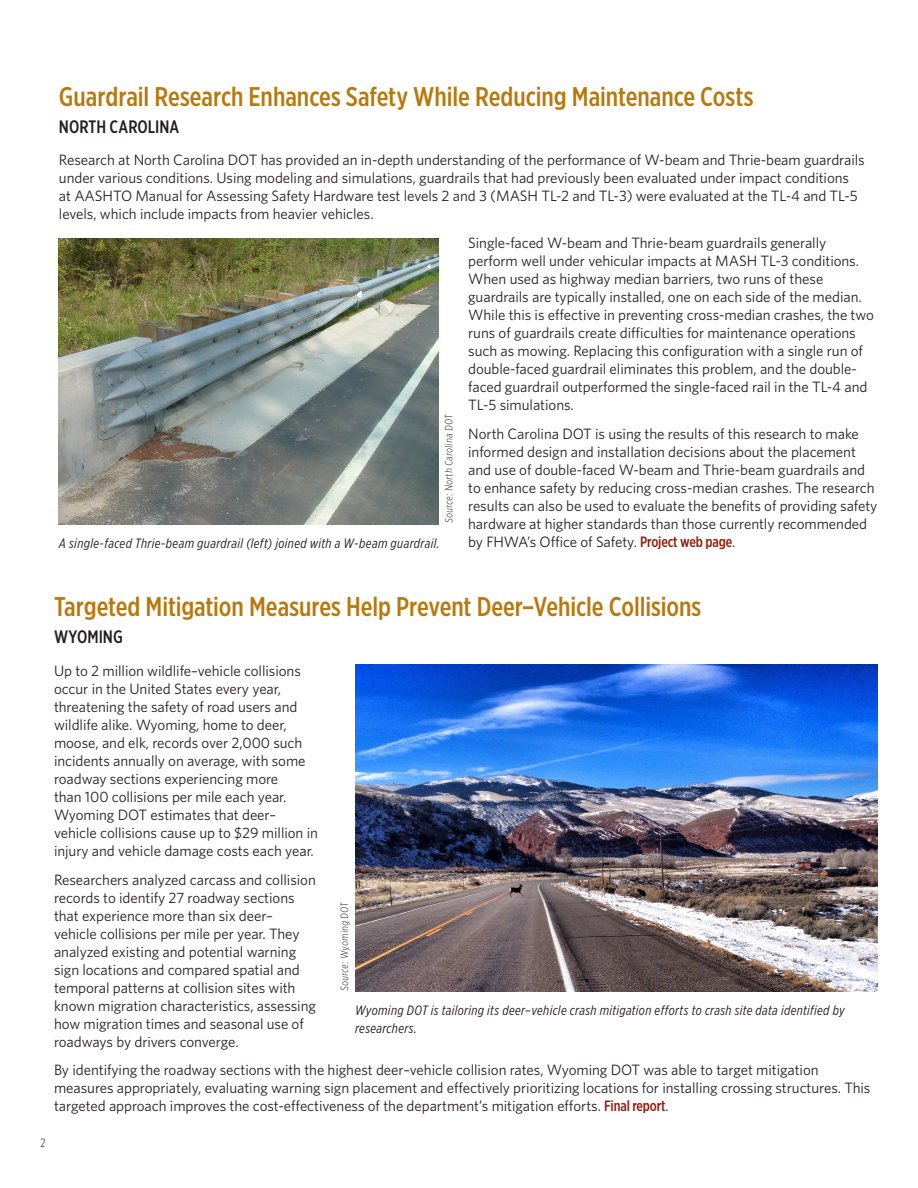
<style>
.page{position:relative;width:918px;height:1188px;background:#fff}
.page>*{position:absolute;margin:0;border:0;box-sizing:border-box;transform-origin:0 0}
.ProjectTitle{font:500 27px "Gotham X Narrow";color:#b8780c}
.ProjectTitle-2{font:500 18px "Gotham X Narrow";color:#231f20}
.Project_Body{font:15px/18px "Whitney";letter-spacing:-.005em;color:#231f20}
.t1{font:italic 13.5px/18px "Gotham X Narrow";letter-spacing:.025em;color:#231f20}
.t2{font:300 12px "Gotham X Narrow";color:#231f20}
.IntroParagraph_-_dro{font:300 10.5px "Gotham X Narrow";color:#231f20}
.s1{font-family:"Gotham X Narrow";font-weight:500;color:#941b09}
</style>
<div class="page">
<img style="left:355px;top:664px;width:523px;height:327px">
<img style="left:59px;top:239px;width:379px;height:286px">
<p class="ProjectTitle" style="left:59px;top:80px;width:696px">Guardrail Research Enhances Safety While Reducing Maintenance Costs</p>
<p class="ProjectTitle-2" style="left:59px;top:116px;width:122px">NORTH CAROLINA</p>
<p class="Project_Body" style="left:59px;top:151px;width:807px">Research at North Carolina DOT has provided an in-depth understanding of the performance of W-beam and Thrie-beam guardrails under various conditions. Using modeling and simulations, guardrails that had previously been evaluated under impact conditions at AASHTO Manual for Assessing Safety Hardware test levels 2 and 3 (MASH TL-2 and TL-3) were evaluated at the TL-4 and TL-5 levels, which include impacts from heavier vehicles.</p>
<p class="Project_Body" style="left:468px;top:234px;width:407px">Single-faced W-beam and Thrie-beam guardrails generally perform well under vehicular impacts at MASH TL-3 conditions.<br>When used as highway median barriers, two runs of these guardrails are typically installed, one on each side of the median.<br>While this is effective in preventing cross-median crashes, the two runs of guardrails create difficulties for maintenance operations such as mowing. Replacing this configuration with a single run of double-faced guardrail eliminates this problem, and the double&shy;faced guardrail outperformed the single-faced rail in the TL-4 and TL-5 simulations.</p>
<p class="Project_Body" style="left:468px;top:424px;width:411px">North Carolina DOT is using the results of this research to make informed design and installation decisions about the placement and use of double-faced W-beam and Thrie-beam guardrails and to enhance safety by reducing cross-median crashes. The research results can also be used to evaluate the benefits of providing safety hardware at higher standards than those currently recommended</p>
<p class="t1" style="left:59px;top:534px;width:382px">A single-faced Thrie-beam guardrail (left) joined with a W-beam guardrail.</p>
<p class="Project_Body" style="left:468px;top:532px;width:269px">by FHWA’s Office of Safety. <span class="s1">Project web page</span>.</p>
<p class="IntroParagraph_-_dro" style="left:443px;top:523px;width:111px;rotate:-90deg">Source: North Carolina DOT</p>
<p class="ProjectTitle" style="left:54px;top:590px;width:649px">Targeted Mitigation Measures Help Prevent Deer–Vehicle Collisions</p>
<p class="ProjectTitle-2" style="left:54px;top:626px;width:70px">WYOMING</p>
<p class="Project_Body" style="left:54px;top:661px;width:266px">Up to 2 million wildlife–vehicle collisions occur in the United States every year, threatening the safety of road users and wildlife alike. Wyoming, home to deer, moose, and elk, records over 2,000 such incidents annually on average, with some roadway sections experiencing more<br>than 100 collisions per mile each year.<br>Wyoming DOT estimates that deer– vehicle collisions cause up to $29 million in injury and vehicle damage costs each year.</p>
<p class="Project_Body" style="left:54px;top:870px;width:264px">Researchers analyzed carcass and collision records to identify 27 roadway sections that experience more than six deer– vehicle collisions per mile per year. They analyzed existing and potential warning sign locations and compared spatial and temporal patterns at collision sites with known migration characteristics, assessing how migration times and seasonal use of roadways by drivers converge.</p>
<p class="Project_Body" style="left:54px;top:1061px;width:818px">By identifying the roadway sections with the highest deer–vehicle collision rates, Wyoming DOT was able to target mitigation measures appropriately, evaluating warning sign placement and effectively prioritizing locations for installing crossing structures. This targeted approach improves the cost-effectiveness of the department’s mitigation efforts. <span class="s1">Final report</span>.</p>
<p class="IntroParagraph_-_dro" style="left:338px;top:991px;width:91px;rotate:-90deg">Source: Wyoming DOT</p>
<p class="t1" style="left:355px;top:1001px;width:491px">Wyoming DOT is tailoring its deer–vehicle crash mitigation efforts to crash site data identified by researchers.</p>
<p class="t2" style="left:40px;top:1136px;width:7px">2</p>
</div>
